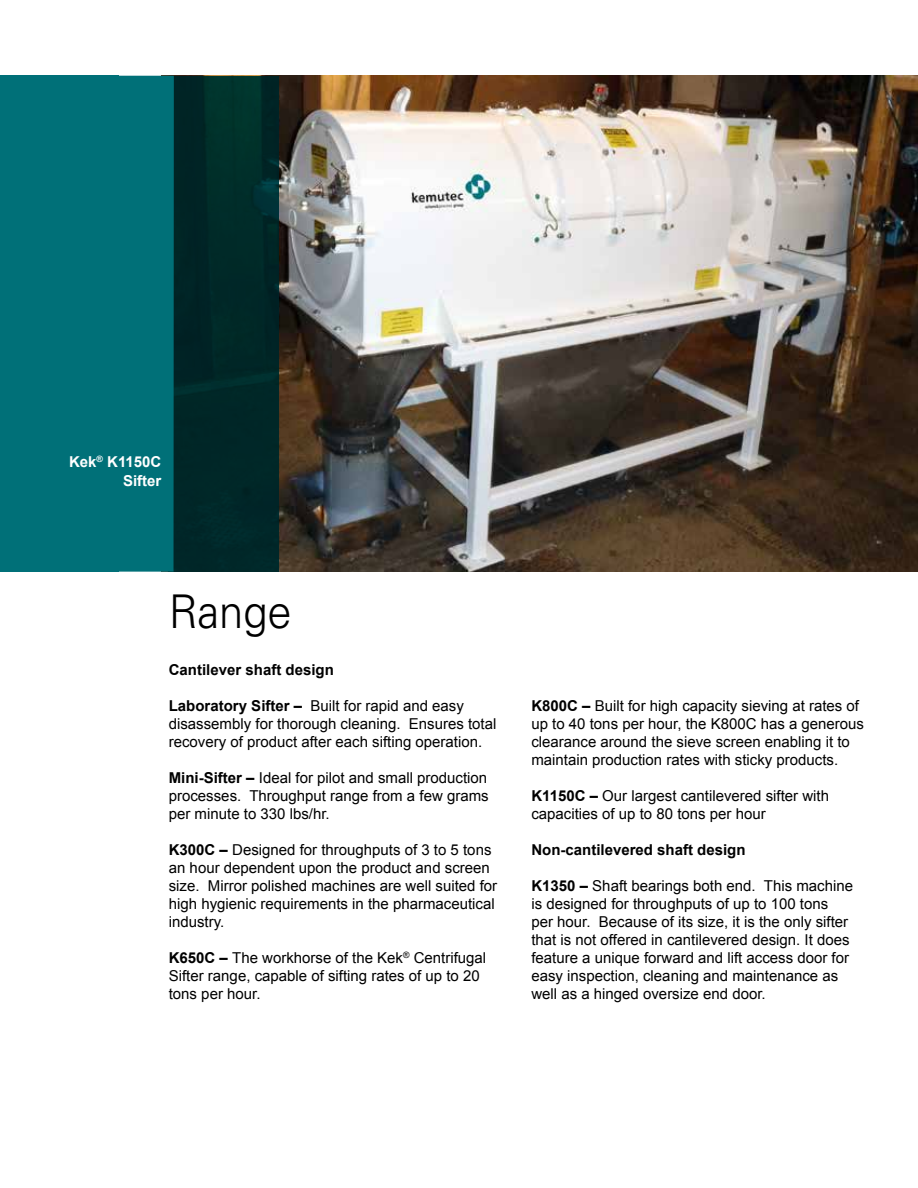
<style>
.page{position:relative;width:918px;height:1188px;background:#fff}
.page>*{position:absolute;margin:0;border:0;box-sizing:border-box;transform-origin:0 0}
.t1{font:300 46.5px "Univers LT Std";color:#000;scale:.94 1}
.t2{font:15px/18px "Arial";color:#000}
.t3{font:700 15px "Arial";color:#000}
.t4{font:700 15px/19.5px "Arial";color:#fff;text-align:right}
.s1{font-weight:700}
</style>
<div class="page">
<img style="left:279px;top:76px;width:639px;height:496px">
<div style="left:169px;top:76px;width:110px;height:496px;background:linear-gradient(to right,#002626,#002a29)"></div>
<div style="left:0;top:76px;width:174px;height:496px;background:#007078"></div>
<p class="t4" style="left:69px;top:452px;width:94px">Kek<sup>®</sup> K1150C<br>Sifter</p>
<h1 class="t1" style="left:169px;top:583px;width:132px">Range</h1>
<p class="t3" style="left:169px;top:659px;width:167px">Cantilever shaft design</p>
<p class="t2" style="left:169px;top:696px;width:329px"><span class="s1">Laboratory Sifter –</span> Built for rapid and easy disassembly for thorough cleaning. Ensures total recovery of product after each sifting operation.</p>
<p class="t2" style="left:169px;top:768px;width:321px;text-align:justify"><span class="s1">Mini-Sifter –</span> Ideal for pilot and small production processes. Throughput range from a few grams per minute to 330 lbs/hr.</p>
<p class="t2" style="left:169px;top:840px;width:330px"><span class="s1">K300C –</span> Designed for throughputs of 3 to 5 tons an hour dependent upon the product and screen size. Mirror polished machines are well suited for high hygienic requirements in the pharmaceutical industry.</p>
<p class="t2" style="left:169px;top:948px;width:319px"><span class="s1">K650C –</span> The workhorse of the Kek<sup>®</sup> Centrifugal<br>Sifter range, capable of sifting rates of up to 20 tons per hour.</p>
<p class="t2" style="left:531px;top:697px;width:334px"><span class="s1">K800C –</span> Built for high capacity sieving at rates of up to 40 tons per hour, the K800C has a generous clearance around the sieve screen enabling it to maintain production rates with sticky products.</p>
<p class="t2" style="left:531px;top:787px;width:299px"><span class="s1">K1150C –</span> Our largest cantilevered sifter with capacities of up to 80 tons per hour</p>
<p class="t3" style="left:531px;top:840px;width:216px">Non-cantilevered shaft design</p>
<p class="t2" style="left:531px;top:877px;width:323px"><span class="s1">K1350 –</span> Shaft bearings both end. This machine is designed for throughputs of up to 100 tons per hour. Because of its size, it is the only sifter that is not offered in cantilevered design. It does feature a unique forward and lift access door for easy inspection, cleaning and maintenance as well as a hinged oversize end door.</p>
</div>
